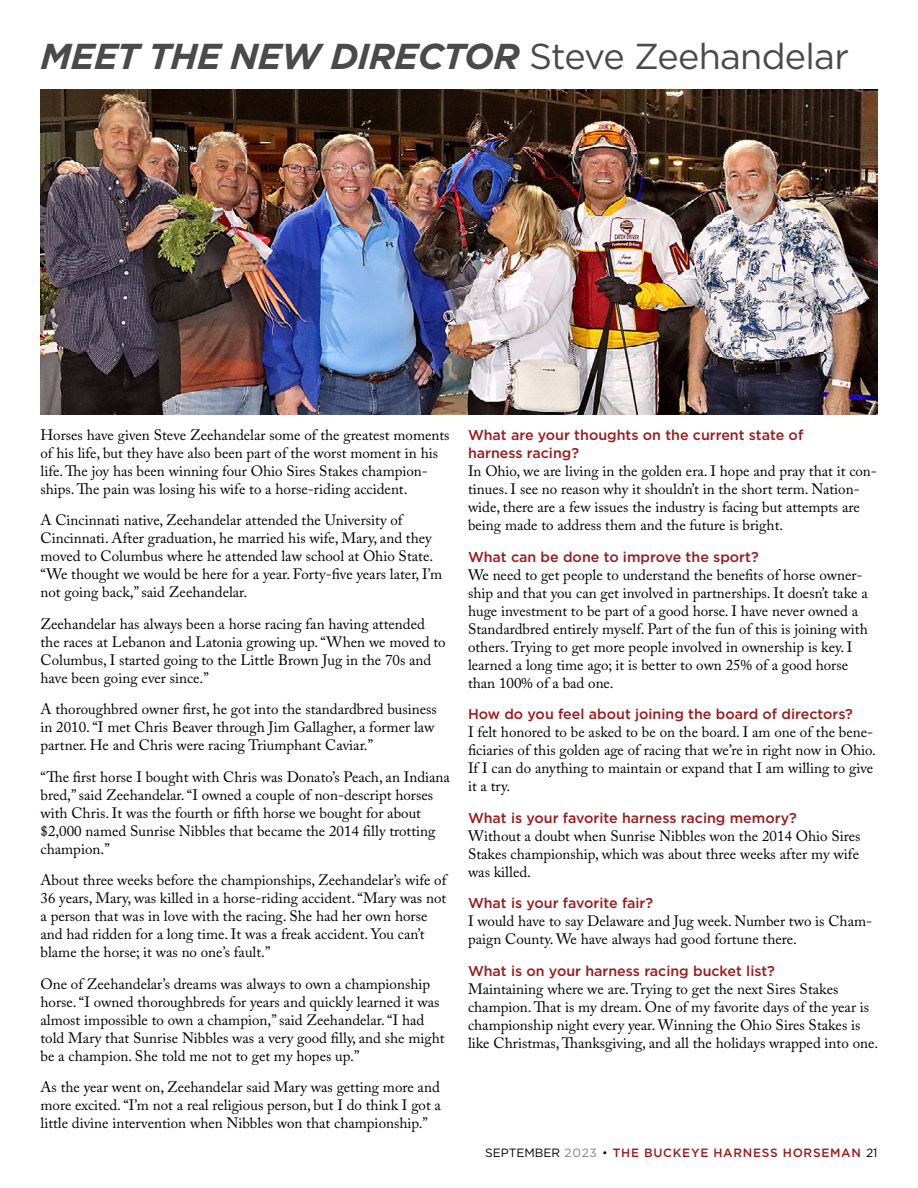
<style>
.page{position:relative;width:918px;height:1188px;background:#fff}
.page>*{position:absolute;margin:0;border:0;box-sizing:border-box;transform-origin:0 0}
.t1{font:italic 700 36px "Gotham";letter-spacing:-.02em;color:#4b4a4b}
.t2{font:15px/18px "Adobe Caslon Pro";color:#000}
.t3{font:500 14.25px/18px "Gotham";color:#991b1e}
.t4{font:500 12px "Gotham";letter-spacing:.06em;color:#991b1e}
.s1{font-weight:400;font-style:normal}
.s2{font-weight:400;color:#000}
.s3{font-weight:400;color:#808285}
.s4{font-weight:300;color:#000}
</style>
<div class="page">
<img style="left:40px;top:89px;width:837px;height:326px">
<h1 class="t1" style="left:40px;top:33px;width:810px">MEET THE NEW DIRECTOR <span class="s1">Steve Zeehandelar</span></h1>
<p class="t2" style="left:40px;top:426px;width:411px">Horses have given Steve Zeehandelar some of the greatest moments of his life, but they have also been part of the worst moment in his life. The joy has been winning four Ohio Sires Stakes champion&shy;ships. The pain was losing his wife to a horse-riding accident.</p>
<p class="t2" style="left:40px;top:511px;width:403px">A Cincinnati native, Zeehandelar attended the University of Cincinnati. After graduation, he married his wife, Mary, and they moved to Columbus where he attended law school at Ohio State. “We thought we would be here for a year. Forty-five years later, I’m not going back,” said Zeehandelar.</p>
<p class="t2" style="left:40px;top:615px;width:407px">Zeehandelar has always been a horse racing fan having attended the races at Lebanon and Latonia growing up. “When we moved to Columbus, I started going to the Little Brown Jug in the 70s and have been going ever since.”</p>
<p class="t2" style="left:40px;top:700px;width:398px">A thoroughbred owner first, he got into the standardbred business in 2010. “I met Chris Beaver through Jim Gallagher, a former law partner. He and Chris were racing Triumphant Caviar.”</p>
<p class="t2" style="left:40px;top:768px;width:411px">“The first horse I bought with Chris was Donato’s Peach, an Indiana bred,” said Zeehandelar. “I owned a couple of non-descript horses with Chris. It was the fourth or fifth horse we bought for about $2,000 named Sunrise Nibbles that became the 2014 filly trotting champion.”</p>
<p class="t2" style="left:40px;top:871px;width:407px">About three weeks before the championships, Zeehandelar’s wife of 36 years, Mary, was killed in a horse-riding accident. “Mary was not a person that was in love with the racing. She had her own horse and had ridden for a long time. It was a freak accident. You can’t blame the horse; it was no one’s fault.”</p>
<p class="t2" style="left:40px;top:975px;width:406px">One of Zeehandelar’s dreams was always to own a championship horse. “I owned thoroughbreds for years and quickly learned it was almost impossible to own a champion,” said Zeehandelar. “I had told Mary that Sunrise Nibbles was a very good filly, and she might be a champion. She told me not to get my hopes up.”</p>
<p class="t2" style="left:40px;top:1078px;width:402px;text-align:justify">As the year went on, Zeehandelar said Mary was getting more and more excited. “I’m not a real religious person, but I do think I got a little divine intervention when Nibbles won that championship.”</p>
<p class="t3" style="left:468px;top:426px;width:337px">What are your thoughts on the current state of harness racing?</p>
<p class="t2" style="left:468px;top:462px;width:411px">In Ohio, we are living in the golden era. I hope and pray that it con&shy;tinues. I see no reason why it shouldn’t in the short term. Nation&shy;wide, there are a few issues the industry is facing but attempts are being made to address them and the future is bright.</p>
<p class="t3" style="left:468px;top:547px;width:292px">What can be done to improve the sport?</p>
<p class="t2" style="left:468px;top:565px;width:401px">We need to get people to understand the benefits of horse owner&shy;ship and that you can get involved in partnerships. It doesn’t take a huge investment to be part of a good horse. I have never owned a Standardbred entirely myself. Part of the fun of this is joining with others. Trying to get more people involved in ownership is key. I learned a long time ago; it is better to own 25% of a good horse than 100% of a bad one.</p>
<p class="t3" style="left:468px;top:705px;width:386px">How do you feel about joining the board of directors?</p>
<p class="t2" style="left:468px;top:723px;width:409px">I felt honored to be asked to be on the board. I am one of the bene&shy;ficiaries of this golden age of racing that we’re in right now in Ohio.<br>If I can do anything to maintain or expand that I am willing to give it a try.</p>
<p class="t3" style="left:468px;top:808px;width:330px">What is your favorite harness racing memory?</p>
<p class="t2" style="left:468px;top:826px;width:394px;text-align:justify">Without a doubt when Sunrise Nibbles won the 2014 Ohio Sires Stakes championship, which was about three weeks after my wife was killed.</p>
<p class="t3" style="left:468px;top:894px;width:187px">What is your favorite fair?</p>
<p class="t2" style="left:468px;top:912px;width:406px">I would have to say Delaware and Jug week. Number two is Cham&shy;paign County. We have always had good fortune there.</p>
<p class="t3" style="left:468px;top:961px;width:309px">What is on your harness racing bucket list?</p>
<p class="t2" style="left:468px;top:979px;width:412px">Maintaining where we are. Trying to get the next Sires Stakes champion. That is my dream. One of my favorite days of the year is championship night every year. Winning the Ohio Sires Stakes is like Christmas, Thanksgiving, and all the holidays wrapped into one.</p>
<p class="t4" style="left:485px;top:1145px;width:394px"><span class="s2">SEPTEMBER</span> <span class="s3">2023</span> <span class="s4">•</span> THE BUCKEYE HARNESS HORSEMAN <span class="s2">21</span></p>
</div>
